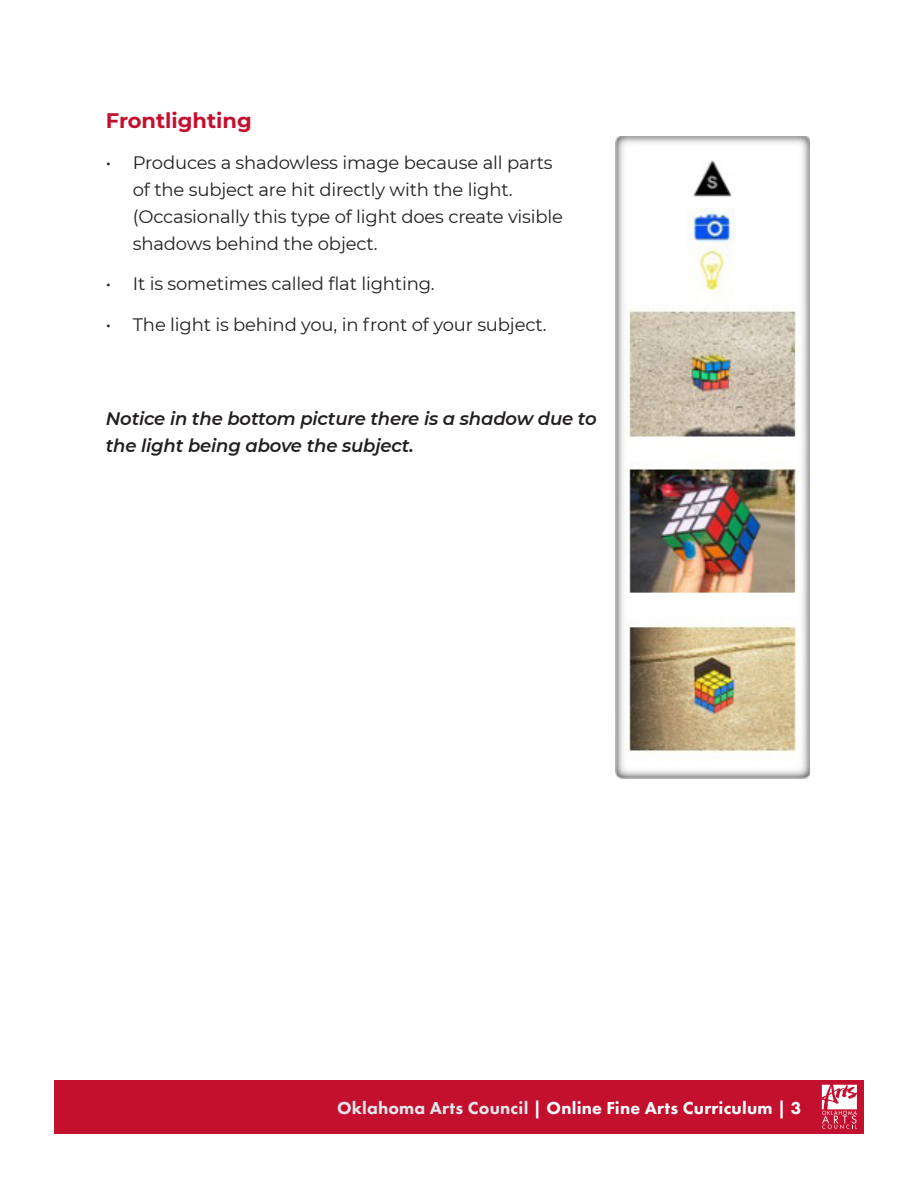
<style>
.page{position:relative;width:918px;height:1188px;background:#fff}
.page>*{position:absolute;margin:0;border:0;box-sizing:border-box;transform-origin:0 0}
.activities{font:700 21px "Montserrat";color:#c3102f}
.t1{font:18px/27px "Montserrat";letter-spacing:-.01em;color:#231f20}
.activities-2{font:italic 600 18px/27px "Montserrat";letter-spacing:-.01em;color:#231f20}
.t2{font:800 18px "Futura PT";letter-spacing:.01em;color:#fff}
.s1{color:#e6e7e9}
</style>
<div class="page">
<div style="left:54px;top:1080px;width:810px;height:54px;background:#c3102f"></div>
<svg style="left:822px;top:1085px;width:35px;height:44px"></svg>
<img style="left:615px;top:136px;width:195px;height:642px">
<p class="activities" style="left:106px;top:106px;width:148px">Frontlighting</p>
<p class="t1" style="left:133px;top:148px;width:432px;text-indent:-27px">• Produces a shadowless image because all parts of the subject are hit directly with the light. (Occasionally this type of light does create visible shadows behind the object.</p>
<p class="t1" style="left:106px;top:270px;width:330px">• It is sometimes called flat lighting.</p>
<p class="t1" style="left:106px;top:310px;width:442px">• The light is behind you, in front of your subject.</p>
<p class="activities-2" style="left:106px;top:405px;width:492px">Notice in the bottom picture there is a shadow due to the light being above the subject.</p>
<p class="t2" style="left:337px;top:1097px;width:466px"><span class="s1">Oklahoma Arts Council</span> | Online Fine Arts Curriculum | 3</p>
</div>
